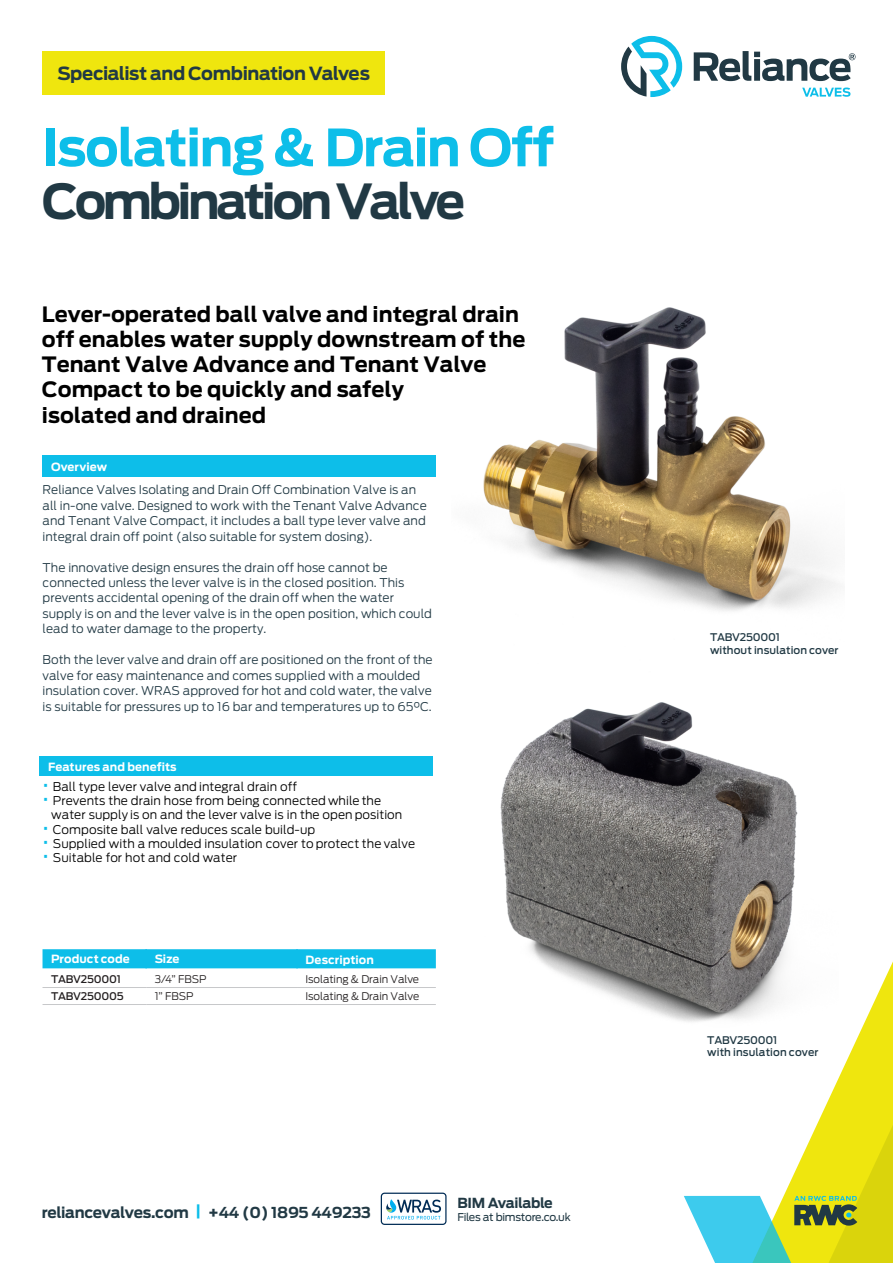
<style>
.page{position:relative;width:893px;height:1263px;background:#fff}
.page>*{position:absolute;margin:0;border:0;box-sizing:border-box;transform-origin:0 0}
.t1{font:700 51px "Antenna";letter-spacing:-.03em;color:#0dbee9}
.t2{font:700 48px "Antenna";letter-spacing:-.075em;color:#213944}
.t3{font:700 21px/25.2px "Antenna";color:#000}
.t4{font:700 18px "Antenna";letter-spacing:-.025em;color:#213944}
.t5{font:700 15px "Antenna";letter-spacing:-.02em;color:#213944}
.t6{font:700 13.8px "Antenna";letter-spacing:-.02em;color:#213944}
.t7{font:300 12px/15.5px "Antenna";color:#213944}
.t8{font:300 12px/14.1px "Antenna";letter-spacing:.005em;color:#000}
._04_Table_Header_Whi{font:700 11.25px "Antenna";letter-spacing:.005em;color:#fff}
.t9{font:10.65px "Antenna";letter-spacing:-.025em;color:#213944}
.t10{font:500 10.5px/12.6px "Antenna";letter-spacing:.005em;color:#213944}
._06_Table_Body{font:300 10.5px "Antenna";letter-spacing:-.01em;color:#231f20}
._06_Table_Body-2{font:500 10.5px "Antenna";letter-spacing:-.02em;color:#231f20}
.s1{font-size:18.9px;color:#0dbee9}
.s2{color:#0dbee9}
</style>
<div class="page">
<svg style="left:839px;top:961px;width:54px;height:116px"></svg>
<svg style="left:684px;top:1077px;width:209px;height:186px"></svg>
<svg style="left:621px;top:36px;width:234px;height:61px"></svg>
<div style="left:43px;top:51px;width:342px;height:43px;background:#efe60e"></div>
<svg style="left:381px;top:1192px;width:66px;height:33px"></svg>
<img style="left:500px;top:702px;width:298px;height:320px">
<img style="left:483px;top:307px;width:355px;height:304px">
<div style="left:43px;top:949px;width:393px;height:19px;background:#0dbee9"></div>
<hr style="left:43px;top:987px;width:103px;height:1px;background:#c7c8ca">
<hr style="left:146px;top:987px;width:151px;height:1px;background:#c7c8ca">
<hr style="left:297px;top:987px;width:139px;height:1px;background:#c7c8ca">
<hr style="left:43px;top:1004px;width:103px;height:1px;background:#c7c8ca">
<hr style="left:146px;top:1004px;width:151px;height:1px;background:#c7c8ca">
<hr style="left:297px;top:1004px;width:139px;height:1px;background:#c7c8ca">
<div style="left:43px;top:456px;width:393px;height:21px;background:#0dbee9"></div>
<div style="left:40px;top:757px;width:393px;height:19px;background:#0dbee9"></div>
<h3 class="t4" style="left:57px;top:63px;width:314px">Specialist and Combination Valves</h3>
<h1 class="t1" style="left:42px;top:117px;width:514px">Isolating &amp; Drain Off</h1>
<h2 class="t2" style="left:42px;top:172px;width:425px">CombinationValve</h2>
<h3 class="t3" style="left:42px;top:302px;width:485px">Lever-operated ball valve and integral drain off enables water supply downstream of the Tenant Valve Advance and Tenant Valve Compact to be quickly and safely<br>isolated and drained</h3>
<p class="_04_Table_Header_Whi" style="left:51px;top:460px;width:58px">Overview</p>
<p class="t7" style="left:43px;top:482px;width:386px">Reliance Valves Isolating and Drain Off Combination Valve is an all in-one valve. Designed to work with the Tenant Valve Advance and Tenant Valve Compact, it includes a ball type lever valve and integral drain off point (also suitable for system dosing).</p>
<p class="t7" style="left:43px;top:560px;width:391px">The innovative design ensures the drain off hose cannot be connected unless the lever valve is in the closed position. This prevents accidental opening of the drain off when the water supply is on and the lever valve is in the open position, which could lead to water damage to the property.</p>
<p class="t7" style="left:43px;top:652px;width:392px">Both the lever valve and drain off are positioned on the front of the valve for easy maintenance and comes supplied with a moulded insulation cover. WRAS approved for hot and cold water, the valve is suitable for pressures up to 16 bar and temperatures up to 65°C.</p>
<p class="_04_Table_Header_Whi" style="left:48px;top:760px;width:130px">Features and benefits</p>
<p class="t8" style="left:42px;top:780px;width:256px"><span class="s1">•</span> Ball type lever valve and integral drain off</p>
<p class="t8" style="left:51px;top:794px;width:353px;text-indent:-9px"><span class="s1">•</span> Prevents the drain hose from being connected while the water supply is on and the lever valve is in the open position</p>
<p class="t8" style="left:42px;top:822px;width:274px"><span class="s1">•</span> Composite ball valve reduces scale build-up</p>
<p class="t8" style="left:42px;top:836px;width:374px"><span class="s1">•</span> Supplied with a moulded insulation cover to protect the valve</p>
<p class="t8" style="left:42px;top:850px;width:196px"><span class="s1">•</span> Suitable for hot and cold water</p>
<p class="_04_Table_Header_Whi" style="left:51px;top:952px;width:80px">Product code</p>
<p class="_04_Table_Header_Whi" style="left:155px;top:952px;width:26px">Size</p>
<p class="_04_Table_Header_Whi" style="left:306px;top:953px;width:70px">Description</p>
<p class="_06_Table_Body-2" style="left:51px;top:973px;width:71px">TABV250001</p>
<p class="_06_Table_Body" style="left:155px;top:973px;width:53px">3/4” FBSP</p>
<p class="_06_Table_Body" style="left:306px;top:973px;width:115px">Isolating &amp; Drain Valve</p>
<p class="_06_Table_Body-2" style="left:51px;top:990px;width:74px">TABV250005</p>
<p class="_06_Table_Body" style="left:155px;top:990px;width:40px">1” FBSP</p>
<p class="_06_Table_Body" style="left:306px;top:990px;width:115px">Isolating &amp; Drain Valve</p>
<p class="t5" style="left:42px;top:1203px;width:331px">reliancevalves.com <span class="s2">|</span> +44 (0) 1895 449233</p>
<p class="t6" style="left:457px;top:1194px;width:97px">BIM Available</p>
<p class="t9" style="left:457px;top:1211px;width:115px">Files at bimstore.co.uk</p>
<p class="t10" style="left:710px;top:631px;width:130px">TABV250001<br>without insulation cover</p>
<p class="t10" style="left:707px;top:1033px;width:113px">TABV250001<br>with insulation cover</p>
</div>
